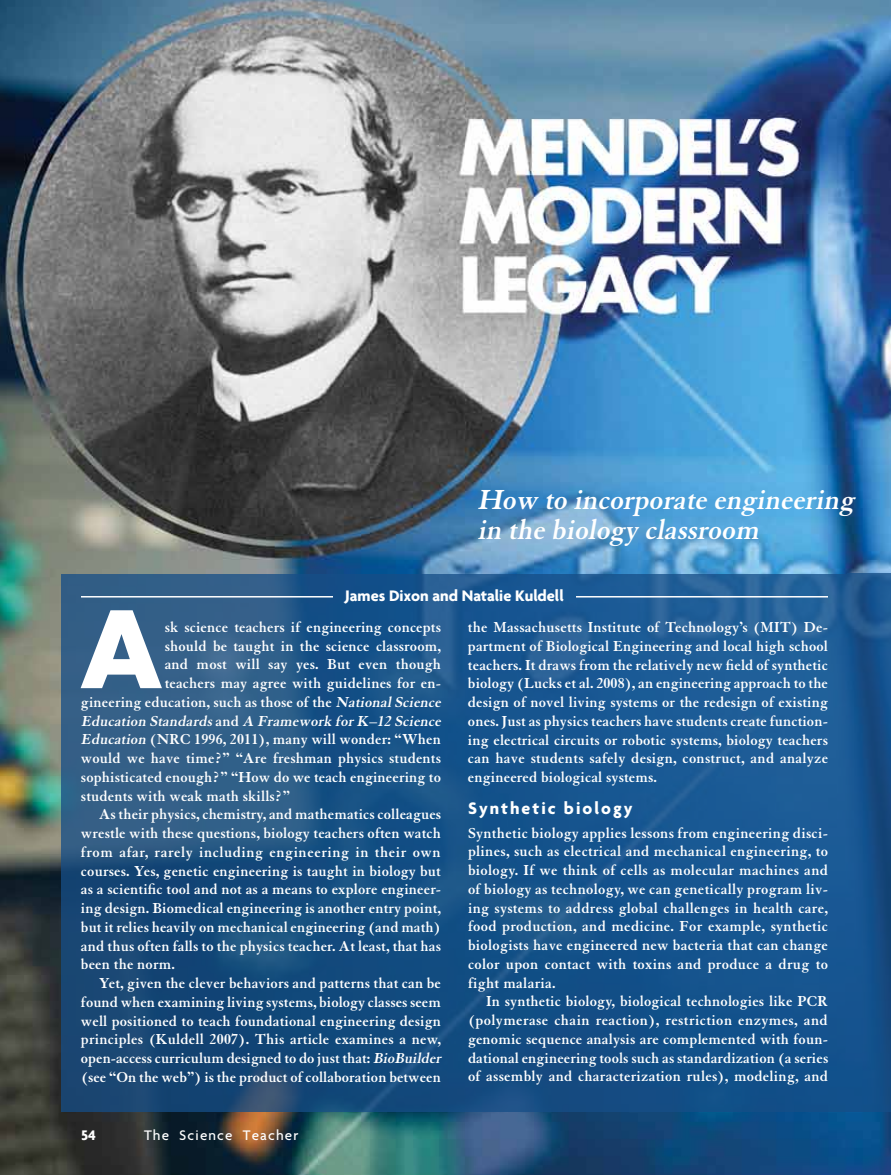
<style>
.page{position:relative;width:891px;height:1175px;background:#fff}
.page>*{position:absolute;margin:0;border:0;box-sizing:border-box;transform-origin:0 0}
.t1{font:700 103.2px "Futura Std";color:#fff}
.t2{font:italic 700 30px/30px "Granjon LT Std";color:#fff}
.t3{font:700 18px "Agenda";letter-spacing:.115em;color:#fff}
.t4{font:700 16.5px "Agenda";color:#fff}
.t5{font:700 15.75px/18.8px "Granjon LT Std";letter-spacing:.01em;color:#fff;text-align:justify}
.t6{font:italic 700 15.75px "Granjon LT Std";color:#fff}
.t7{font:700 15.75px "Granjon LT Std";letter-spacing:.035em;color:#fff}
.t8{font:500 15px "Agenda";letter-spacing:.075em;color:#fff}
.t9{font:700 15px "Agenda";color:#fff}
.s1{font-style:italic}
.s2{font-style:normal}
</style>
<div class="page">
<img style="left:0;top:0;width:891px;height:1174px">
<svg style="left:62px;top:573px;width:785px;height:538px;background:#1b5488"></svg>
<hr style="left:576px;top:596px;width:252px;height:1px;background:#fff">
<hr style="left:81px;top:596px;width:252px;height:1px;background:#fff">
<svg style="left:848px;top:573px;width:43px;height:538px;background:#164f88"></svg>
<h2 class="t2" style="left:477px;top:485px;width:384px">How to incorporate engineering in the biology classroom</h2>
<p class="t4" style="left:345px;top:586px;width:220px">James Dixon and Natalie Kuldell</p>
<h1 class="t1" style="left:81px;top:581px;width:82px">A</h1>
<p class="t5" style="left:165px;top:617px;width:278px">sk science teachers if engineering concepts</p>
<p class="t5" style="left:165px;top:636px;width:278px">should be taught in the science classroom,</p>
<p class="t5" style="left:165px;top:655px;width:278px">and most will say yes. But even though</p>
<p class="t5" style="left:165px;top:674px;width:278px">teachers may agree with guidelines for en-</p>
<p class="t5" style="left:81px;top:692px;width:365px">gineering education, such as those of the <span class="s1">NationalScience</span></p>
<p class="t6" style="left:81px;top:712px;width:365px">Education Standards <span class="s2">a n d</span> A Framework for K–12 Science</p>
<p class="t5" style="left:81px;top:730px;width:362px"><span class="s1">Education</span>(NRC 1996, 2011), many will wonder: “When</p>
<p class="t5" style="left:81px;top:749px;width:362px">would we have time?” “Are freshman physics students</p>
<p class="t5" style="left:81px;top:767px;width:362px">sophisticated enough?” “How do we teach engineering to</p>
<p class="t5" style="left:81px;top:786px;width:211px">students with weak math skills?”</p>
<p class="t5" style="left:99px;top:805px;width:344px">As their physics, chemistry, and mathematics colleagues</p>
<p class="t5" style="left:81px;top:824px;width:362px">wrestle with these questions, biology teachers often watch</p>
<p class="t7" style="left:81px;top:843px;width:361px">from afar, rarely including engineering in their own</p>
<p class="t5" style="left:81px;top:861px;width:361px">courses. Yes, genetic engineering is taught in biology but</p>
<p class="t5" style="left:81px;top:880px;width:361px">as a scientific tool and not as a means to explore engineer-</p>
<p class="t5" style="left:81px;top:899px;width:361px">ing design. Biomedical engineering is another entry point,</p>
<p class="t5" style="left:81px;top:917px;width:361px">but it relies heavily on mechanical engineering (and math)</p>
<p class="t5" style="left:81px;top:936px;width:362px">and thus often falls to the physics teacher. At least, that has</p>
<p class="t5" style="left:81px;top:955px;width:95px">been the norm.</p>
<p class="t5" style="left:99px;top:974px;width:344px">Yet, given the clever behaviors and patterns that can be</p>
<p class="t5" style="left:81px;top:992px;width:361px">found when examining living systems, biology classes seem</p>
<p class="t5" style="left:81px;top:1011px;width:362px">well positioned to teach foundational engineering design</p>
<p class="t5" style="left:81px;top:1030px;width:362px">principles (Kuldell 2007). This article examines a new,</p>
<p class="t5" style="left:81px;top:1048px;width:365px">open-access curriculum designed to do just that: <span class="s1">BioBuilder</span></p>
<p class="t5" style="left:81px;top:1067px;width:361px">(see “On the web”) is the product of collaboration between</p>
<p class="t9" style="left:81px;top:1127px;width:16px">54</p>
<p class="t8" style="left:144px;top:1127px;width:156px">The Science Teacher</p>
<p class="t5" style="left:468px;top:618px;width:362px">the Massachusetts Institute of Technology’s (MIT) De&shy;partment of Biological Engineering and local high school teachers. It draws from the relatively new field of synthetic biology (Lucks et al. 2008), an engineering approach to the design of novel living systems or the redesign of existing ones. Just as physics teachers have students create function&shy;ing electrical circuits or robotic systems, biology teachers can have students safely design, construct, and analyze engineered biological systems.</p>
<p class="t3" style="left:468px;top:798px;width:166px">Synthetic biology</p>
<p class="t5" style="left:468px;top:823px;width:362px">Synthetic biology applies lessons from engineering disci&shy;plines, such as electrical and mechanical engineering, to biology. If we think of cells as molecular machines and of biology as technology, we can genetically program liv&shy;ing systems to address global challenges in health care, food production, and medicine. For example, synthetic biologists have engineered new bacteria that can change color upon contact with toxins and produce a drug to fight malaria.</p>
<p class="t5" style="left:468px;top:992px;width:362px;text-indent:18px">In synthetic biology, biological technologies like PCR (polymerase chain reaction), restriction enzymes, and genomic sequence analysis are complemented with foun&shy;dational engineering tools such as standardization (a series of assembly and characterization rules), modeling, and</p>
</div>
